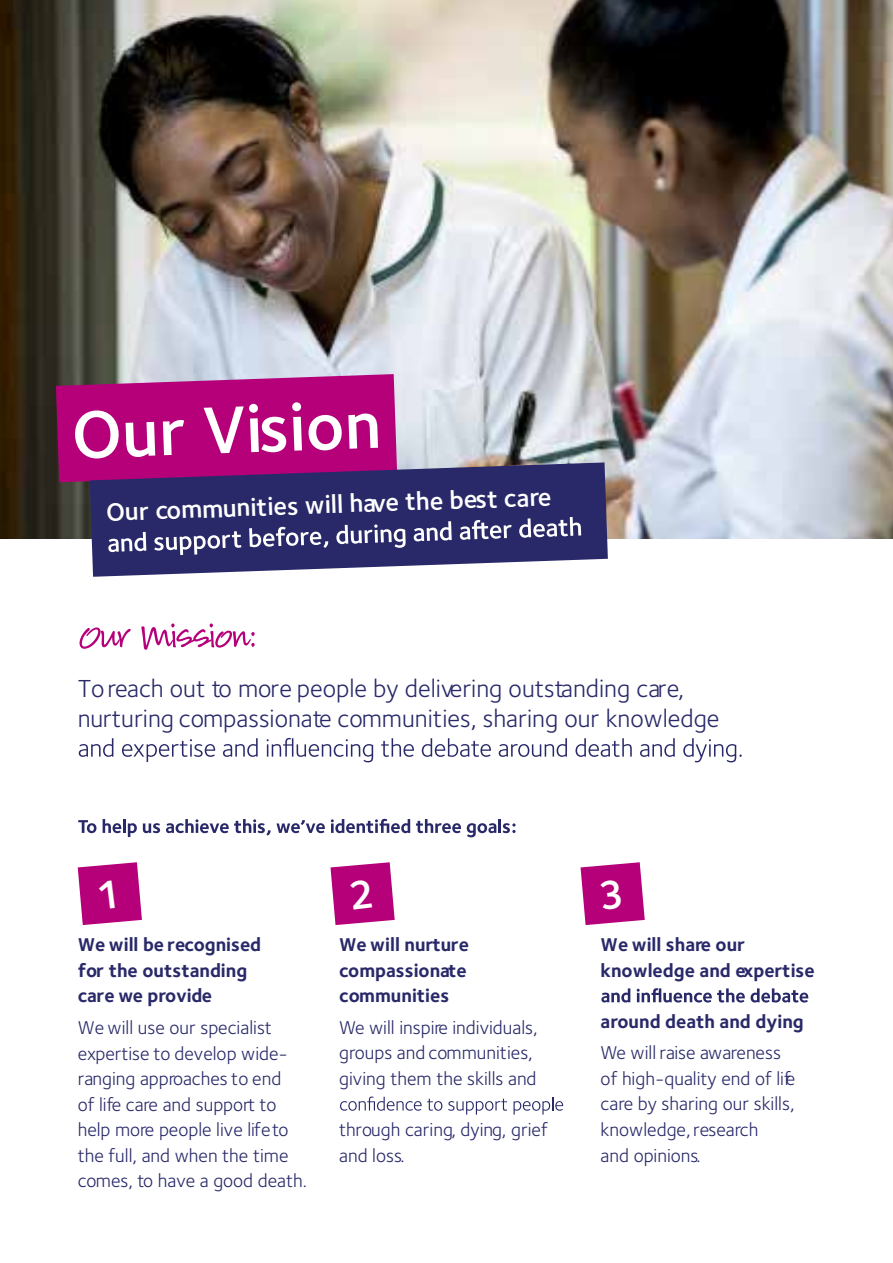
<style>
.page{position:relative;width:893px;height:1263px;background:#fff}
.page>*{position:absolute;margin:0;border:0;box-sizing:border-box;transform-origin:0 0}
.t1{font:600 69px "Foundry Sterling";color:#fff}
.t2{font:54px "Louisiana";letter-spacing:-.01em;color:#b5007a}
.t3{font:600 25.95px "Foundry Sterling";color:#fff}
.t4{font:25.5px/29.8px "Foundry Sterling";color:#292969}
.t5{font:19.2px/25.5px "Foundry Sterling";color:#292969}
.t6{font:700 19.2px/25.5px "Foundry Sterling";color:#292969}
</style>
<div class="page">
<img style="left:0;top:0;width:893px;height:538px">
<svg style="left:79px;top:738px;width:34px;height:19px"></svg>
<svg style="left:122px;top:739px;width:93px;height:23px"></svg>
<svg style="left:223px;top:738px;width:35px;height:19px"></svg>
<svg style="left:267px;top:738px;width:106px;height:24px"></svg>
<svg style="left:381px;top:738px;width:33px;height:19px"></svg>
<svg style="left:422px;top:738px;width:69px;height:19px"></svg>
<svg style="left:499px;top:738px;width:68px;height:19px"></svg>
<svg style="left:575px;top:738px;width:57px;height:19px"></svg>
<svg style="left:640px;top:738px;width:35px;height:19px"></svg>
<svg style="left:683px;top:738px;width:59px;height:24px"></svg>
<svg style="left:340px;top:1096px;width:102px;height:15px"></svg>
<svg style="left:448px;top:1099px;width:59px;height:15px"></svg>
<svg style="left:514px;top:1097px;width:49px;height:17px"></svg>
<svg style="left:601px;top:988px;width:29px;height:14px"></svg>
<svg style="left:637px;top:988px;width:171px;height:14px"></svg>
<svg style="left:56px;top:374px;width:341px;height:108px;background:#b30c7d"></svg>
<svg style="left:90px;top:462px;width:518px;height:115px;background:#53417d"></svg>
<svg style="left:108px;top:517px;width:473px;height:38px;background:#4b4b81"></svg>
<svg style="left:78px;top:820px;width:19px;height:13px"></svg>
<svg style="left:103px;top:819px;width:18px;height:14px"></svg>
<hr style="left:123px;top:819px;width:3px;height:14px;background:#292969">
<svg style="left:128px;top:823px;width:9px;height:14px"></svg>
<svg style="left:143px;top:823px;width:17px;height:10px"></svg>
<svg style="left:166px;top:819px;width:159px;height:17px"></svg>
<svg style="left:331px;top:819px;width:79px;height:14px"></svg>
<svg style="left:416px;top:819px;width:45px;height:14px"></svg>
<svg style="left:467px;top:823px;width:29px;height:14px"></svg>
<hr style="left:498px;top:819px;width:3px;height:14px;background:#292969">
<svg style="left:502px;top:823px;width:14px;height:10px"></svg>
<svg style="left:78px;top:862px;width:64px;height:63px;background:#bf258d"></svg>
<svg style="left:330px;top:862px;width:65px;height:63px;background:#c0288f"></svg>
<svg style="left:580px;top:862px;width:65px;height:63px;background:#c0298f"></svg>
<h1 class="t1" style="left:70px;top:394px;width:311px;rotate:-2deg">Our Vision</h1>
<h3 class="t3" style="left:106px;top:497px;width:447px;rotate:-2deg">Our communities will have the best care</h3>
<h2 class="t2" style="left:80px;top:596px;width:178px">Our Mission:</h2>
<h3 class="t4" style="left:78px;top:674px;width:643px">To reach out to more people by delivering outstanding care, nurturing compassionate communities, sharing our knowledge</h3>
<p class="t6" style="left:78px;top:933px;width:185px">We will be recognised for the outstanding care we provide</p>
<p class="t5" style="left:78px;top:1015px;width:231px">We will use our specialist expertise to develop wide&shy;ranging approaches to end<br>of life care and support to help more people live life to the full, and when the time comes, to have a good death.</p>
<p class="t6" style="left:339px;top:933px;width:131px;text-align:justify">We will nurture compassionate communities</p>
<p class="t5" style="left:339px;top:1015px;width:200px">We will inspire individuals, groups and communities, giving them the skills and</p>
<p class="t5" style="left:339px;top:1117px;width:210px">through caring, dying, grief and loss.</p>
<p class="t6" style="left:601px;top:933px;width:216px">We will share our knowledge and expertise</p>
<p class="t6" style="left:601px;top:1009px;width:205px">around death and dying</p>
<p class="t5" style="left:601px;top:1040px;width:196px">We will raise awareness of high-quality end of life care by sharing our skills, knowledge, research<br>and opinions.</p>
</div>
